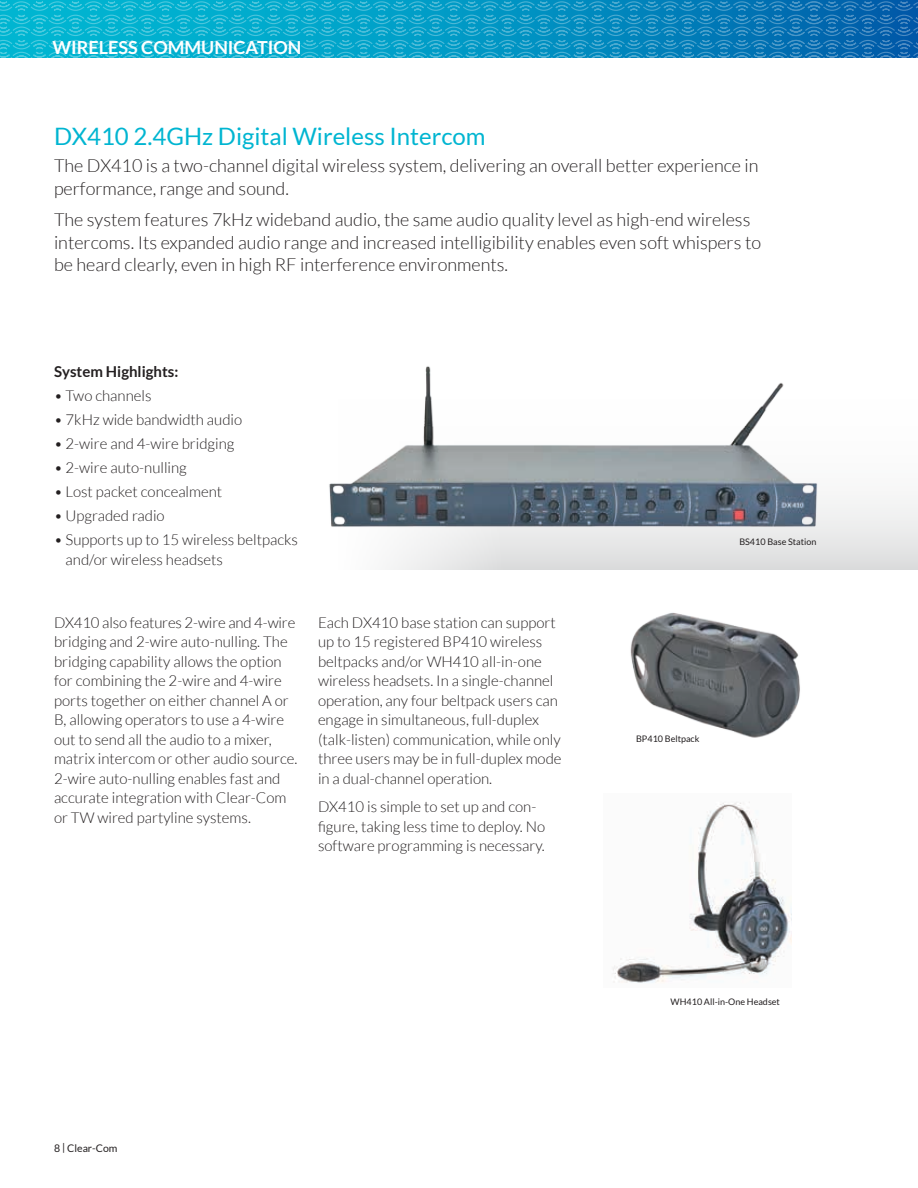
<style>
.page{position:relative;width:918px;height:1188px;background:#fff}
.page>*{position:absolute;margin:0;border:0;box-sizing:border-box;transform-origin:0 0}
.t1{font:24px "Lato";color:#00b5d1}
.t2{font:300 18px/22.5px "Lato";color:#231f20}
.t3{font:700 18px "Lato";color:#fff}
.t4{font:300 15px/19.5px "Lato";color:#231f20}
.t5{font:700 15px "Lato";color:#231f20}
.t6{font:10.5px "Lato";color:#231f20}
.t7{font:9px "Lato";color:#231f20}
</style>
<div class="page">
<svg style="left:0;top:0;width:918px;height:58px;background:#139ac6"></svg>
<div style="left:237px;top:331px;width:681px;height:239px;background:linear-gradient(to bottom,#fff,#e7e8e8)"></div>
<div style="left:161px;top:218px;width:343px;height:361px;background:#fff"></div>
<hr style="left:917px;top:842px;width:1px;height:249px;background:#949698">
<img style="left:329px;top:358px;width:499px;height:196px">
<img style="left:630px;top:612px;width:170px;height:126px">
<img style="left:613px;top:802px;width:179px;height:181px">
<p class="t3" style="left:52px;top:37px;width:251px">WIRELESS COMMUNICATION</p>
<h1 class="t1" style="left:54px;top:123px;width:433px">DX410 2.4GHz Digital Wireless Intercom</h1>
<p class="t2" style="left:54px;top:155px;width:706px">The DX410 is a two-channel digital wireless system, delivering an overall better experience in performance, range and sound.</p>
<p class="t2" style="left:54px;top:209px;width:709px">The system features 7kHz wideband audio, the same audio quality level as high-end wireless intercoms. Its expanded audio range and increased intelligibility enables even soft whispers to be heard clearly, even in high RF interference environments.</p>
<p class="t5" style="left:54px;top:363px;width:126px">System Highlights:</p>
<p class="t4" style="left:54px;top:386px;width:99px">• Two channels</p>
<p class="t4" style="left:54px;top:410px;width:190px">• 7kHz wide bandwidth audio</p>
<p class="t4" style="left:54px;top:434px;width:182px">• 2-wire and 4-wire bridging</p>
<p class="t4" style="left:54px;top:458px;width:134px">• 2-wire auto-nulling</p>
<p class="t4" style="left:54px;top:482px;width:170px">• Lost packet concealment</p>
<p class="t4" style="left:54px;top:506px;width:112px">• Upgraded radio</p>
<p class="t4" style="left:66px;top:530px;width:234px;text-indent:-12px">• Supports up to 15 wireless beltpacks and/or wireless headsets</p>
<p class="t4" style="left:54px;top:613px;width:245px">DX410 also features 2-wire and 4-wire bridging and 2-wire auto-nulling. The bridging capability allows the option for combining the 2-wire and 4-wire ports together on either channel A or B, allowing operators to use a 4-wire out to send all the audio to a mixer, matrix intercom or other audio source.<br>2-wire auto-nulling enables fast and accurate integration with Clear-Com or TW wired partyline systems.</p>
<p class="t4" style="left:318px;top:613px;width:245px">Each DX410 base station can support up to 15 registered BP410 wireless beltpacks and/or WH410 all-in-one wireless headsets. In a single-channel operation, any four beltpack users can engage in simultaneous, full-duplex (talk-listen) communication, while only three users may be in full-duplex mode in a dual-channel operation.</p>
<p class="t4" style="left:318px;top:797px;width:229px">DX410 is simple to set up and con&shy;figure, taking less time to deploy. No software programming is necessary.</p>
<p class="t6" style="left:54px;top:1142px;width:65px">8 | Clear-Com</p>
<p class="t7" style="left:739px;top:536px;width:79px">BS410 Base Station</p>
<p class="t7" style="left:636px;top:733px;width:65px">BP410 Beltpack</p>
<p class="t7" style="left:671px;top:996px;width:111px">WH410 All-in-One Headset</p>
</div>
